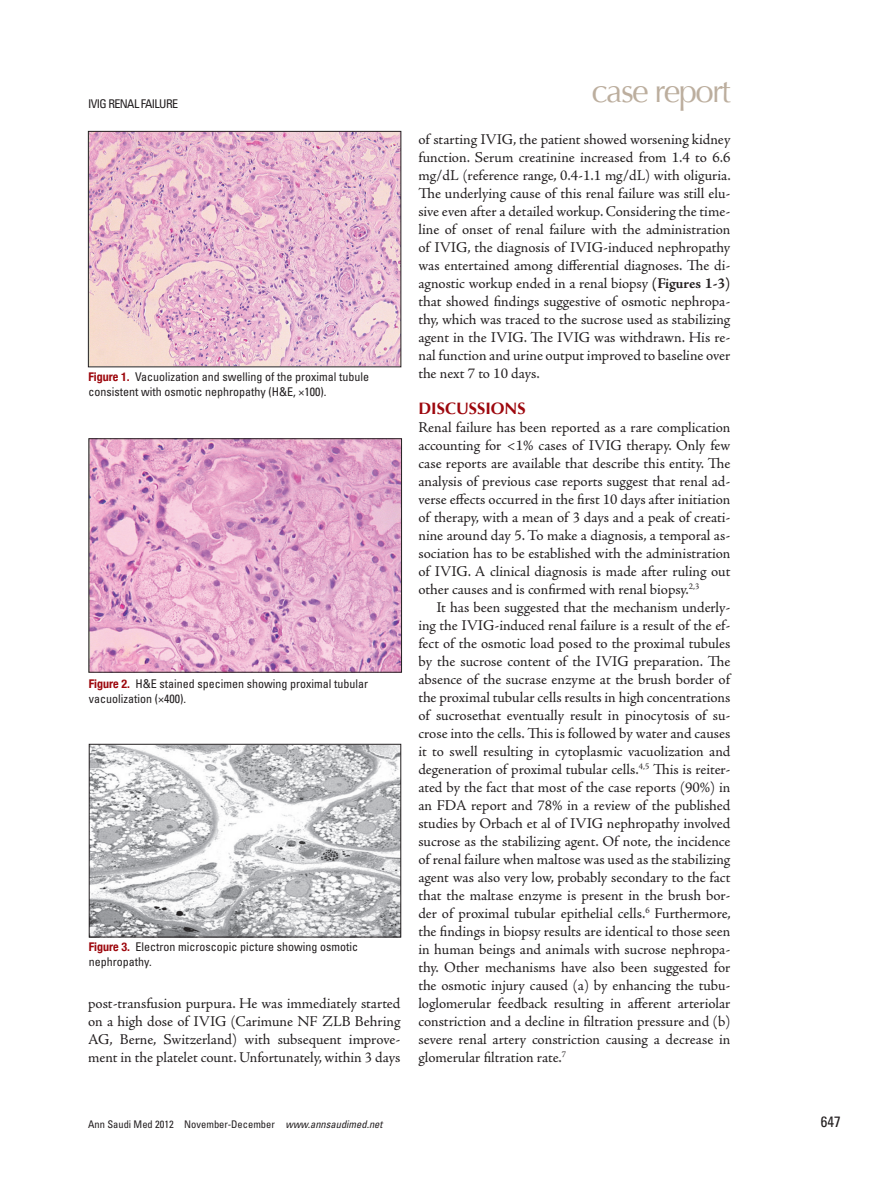
<style>
.page{position:relative;width:893px;height:1191px;background:#fff}
.page>*{position:absolute;margin:0;border:0;box-sizing:border-box;transform-origin:0 0}
.t1{font:33px "Optima";letter-spacing:-.05em;color:#bcae9e}
.t2{font:700 16.5px "Optima";color:#9d070d}
.t3{font:15px/18px "Adobe Jenson Pro";letter-spacing:-.005em;color:#231f20;text-align:justify}
.t4{font:condensed 15px "Univers LT Std";color:#231f20}
.t5{font:condensed 12px/15px "Univers LT Std";color:#231f20}
.t6{font:condensed 12px "Univers LT Std";letter-spacing:-.05em;color:#231f20}
.t7{font:condensed 10.5px "Univers LT Std";color:#231f20}
.s1{font-family:"Helvetica Neue";font-weight:700;color:#9d070d}
.s2{font-weight:700}
.s3{font-style:italic}
</style>
<div class="page">
<img style="left:90px;top:133px;width:309px;height:232px">
<div style="left:88px;top:131px;width:313px;height:236px;border:1px solid #231f20"></div>
<img style="left:90px;top:440px;width:310px;height:230px">
<div style="left:88px;top:438px;width:314px;height:234px;border:1px solid #231f20"></div>
<img style="left:91px;top:746px;width:308px;height:189px">
<div style="left:89px;top:744px;width:312px;height:193px;border:1px solid #231f20"></div>
<p class="t6" style="left:88px;top:96px;width:92px">ivig renal failure</p>
<p class="t5" style="left:88px;top:369px;width:282px"><span class="s1">Figure 1.</span> Vacuolization and swelling of the proximal tubule consistent with osmotic nephropathy (H&amp;E, ×100).</p>
<p class="t5" style="left:89px;top:676px;width:281px"><span class="s1">Figure 2.</span> H&amp;E stained specimen showing proximal tubular vacuolization (×400).</p>
<p class="t5" style="left:89px;top:939px;width:271px"><span class="s1">Figure 3.</span> Electron microscopic picture showing osmotic nephropathy.</p>
<p class="t3" style="left:88px;top:995px;width:314px">post-transfusion purpura. He was immediately started on a high dose of IVIG (Carimune NF ZLB Behring AG, Berne, Switzerland) with subsequent improve&shy;ment in the platelet count. Unfortunately, within 3 days</p>
<h1 class="t1" style="left:591px;top:71px;width:141px">case report</h1>
<p class="t3" style="left:418px;top:131px;width:314px">of starting IVIG, the patient showed worsening kidney function. Serum creatinine increased from 1.4 to 6.6 mg/dL (reference range, 0.4-1.1 mg/dL) with oliguria.<br>The underlying cause of this renal failure was still elu&shy;sive even after a detailed workup. Considering the time&shy;line of onset of renal failure with the administration of IVIG, the diagnosis of IVIG-induced nephropathy was entertained among differential diagnoses. The di&shy;agnostic workup ended in a renal biopsy <span class="s2">(Figures 1-3) </span>that showed findings suggestive of osmotic nephropa&shy;thy, which was traced to the sucrose used as stabilizing agent in the IVIG. The IVIG was withdrawn. His re&shy;nal function and urine output improved to baseline over the next 7 to 10 days.</p>
<p class="t2" style="left:418px;top:399px;width:109px">DISCUSSIONS</p>
<p class="t3" style="left:418px;top:419px;width:314px">Renal failure has been reported as a rare complication accounting for &lt;1% cases of IVIG therapy. Only few case reports are available that describe this entity. The analysis of previous case reports suggest that renal ad&shy;verse effects occurred in the first 10 days after initiation of therapy, with a mean of 3 days and a peak of creati&shy;nine around day 5. To make a diagnosis, a temporal as&shy;sociation has to be established with the administration of IVIG. A clinical diagnosis is made after ruling out other causes and is confirmed with renal biopsy.<sup>2,3</sup></p>
<p class="t3" style="left:418px;top:599px;width:314px;text-indent:18px">It has been suggested that the mechanism underly&shy;ing the IVIG-induced renal failure is a result of the ef&shy;fect of the osmotic load posed to the proximal tubules by the sucrose content of the IVIG preparation. The absence of the sucrase enzyme at the brush border of the proximal tubular cells results in high concentrations of sucrosethat eventually result in pinocytosis of su&shy;crose into the cells. This is followed by water and causes it to swell resulting in cytoplasmic vacuolization and degeneration of proximal tubular cells.<sup>4,5</sup> This is reiter&shy;ated by the fact that most of the case reports (90%) in an FDA report and 78% in a review of the published studies by Orbach et al of IVIG nephropathy involved sucrose as the stabilizing agent. Of note, the incidence of renal failure when maltose was used as the stabilizing agent was also very low, probably secondary to the fact that the maltase enzyme is present in the brush bor&shy;der of proximal tubular epithelial cells.<sup>6</sup> Furthermore, the findings in biopsy results are identical to those seen in human beings and animals with sucrose nephropa&shy;thy. Other mechanisms have also been suggested for the osmotic injury caused (a) by enhancing the tubu&shy;loglomerular feedback resulting in afferent arteriolar constriction and a decline in filtration pressure and (b) severe renal artery constriction causing a decrease in glomerular filtration rate.<sup>7</sup></p>
<p class="t7" style="left:88px;top:1118px;width:296px">Ann Saudi Med 2012 November-December <span class="s3">www.annsaudimed.net</span></p>
<p class="t4" style="left:821px;top:1111px;width:21px">647</p>
</div>
